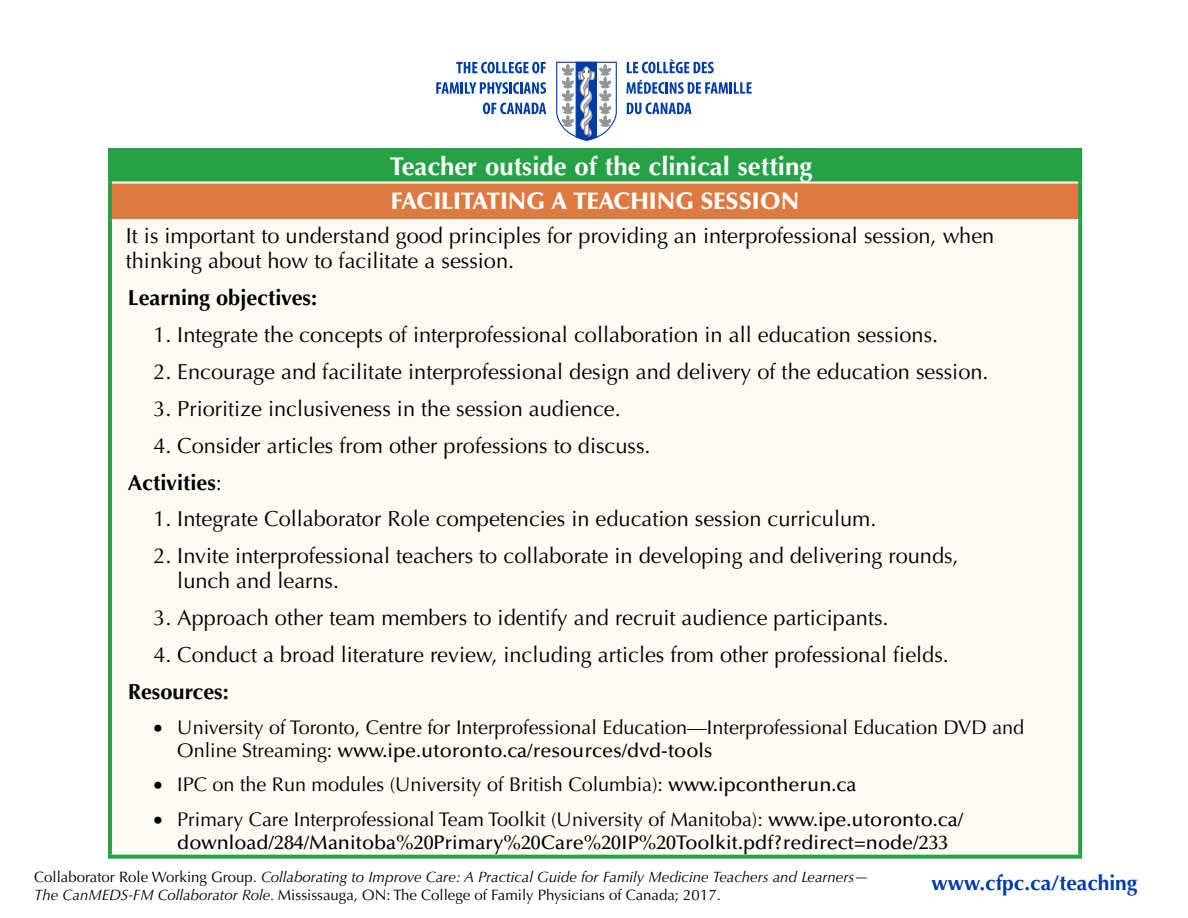
<style>
.page{position:relative;width:1188px;height:918px;background:#fff}
.page>*{position:absolute;margin:0;border:0;box-sizing:border-box;transform-origin:0 0}
.t1{font:700 25.8px "Optima";color:#fff}
.t2{font:900 23.7px "Optima";color:#fff}
.t3{font:21.75px/25px "Optima";color:#000}
.t4{font:700 21.75px "Optima";color:#000}
.t5{font:700 21px "Optima";color:#003ca6}
.t6{font:19.8px/22.8px "Optima";color:#000}
.t7{font:500 19.8px/22.8px "Optima";color:#000;text-align:center}
.t8{font:italic 15px/18px "Optima";color:#000}
.s1{font-weight:700}
.s2{font-weight:500}
.s3{font-weight:400}
.s4{font-style:normal}
</style>
<div class="page">
<svg style="left:627px;top:59px;width:87px;height:14px"></svg>
<svg style="left:626px;top:80px;width:126px;height:14px"></svg>
<svg style="left:627px;top:103px;width:64px;height:11px"></svg>
<svg style="left:456px;top:62px;width:90px;height:11px"></svg>
<svg style="left:436px;top:82px;width:110px;height:12px"></svg>
<svg style="left:483px;top:103px;width:63px;height:11px"></svg>
<svg style="left:556px;top:61px;width:61px;height:80px"></svg>
<div style="left:110px;top:148px;width:970px;height:35px;background:#26a146"></div>
<div style="left:110px;top:183px;width:970px;height:36px;background:#dd7a42"></div>
<div style="left:110px;top:219px;width:970px;height:638px;background:#fdfbf3"></div>
<hr style="left:108px;top:148px;width:4px;height:35px;background:#26a146">
<hr style="left:1078px;top:148px;width:4px;height:35px;background:#26a146">
<hr style="left:108px;top:183px;width:4px;height:36px;background:#26a146">
<hr style="left:112px;top:182px;width:966px;height:1px;background:#fff">
<svg style="left:1078px;top:183px;width:4px;height:36px"></svg>
<hr style="left:108px;top:219px;width:4px;height:636px;background:#26a146">
<svg style="left:1078px;top:219px;width:4px;height:636px;background:#30a54e"></svg>
<svg style="left:108px;top:855px;width:974px;height:4px;background:#38a955"></svg>
<p class="t1" style="left:390px;top:151px;width:424px">Teacher outside of the clinical setting</p>
<p class="t2" style="left:391px;top:188px;width:410px">FACILITATING A TEACHING SESSION</p>
<p class="t3" style="left:126px;top:223px;width:870px">It is important to understand good principles for providing an interprofessional session, when thinking about how to facilitate a session.</p>
<p class="t4" style="left:128px;top:285px;width:191px">Learning objectives:</p>
<p class="t3" style="left:154px;top:322px;width:786px">1. Integrate the concepts of interprofessional collaboration in all education sessions.</p>
<p class="t3" style="left:154px;top:359px;width:837px">2. Encourage and facilitate interprofessional design and delivery of the education session.</p>
<p class="t3" style="left:154px;top:396px;width:469px">3. Prioritize inclusiveness in the session audience.</p>
<p class="t3" style="left:128px;top:427px;width:524px;line-height:36.9px;text-indent:26px">4. Consider articles from other professions to discuss.<br><span class="s1">Activities</span>:</p>
<p class="t3" style="left:154px;top:507px;width:724px">1. Integrate Collaborator Role competencies in education session curriculum.</p>
<p class="t3" style="left:177px;top:544px;width:783px;text-indent:-24px">2. Invite interprofessional teachers to collaborate in developing and delivering rounds, lunch and learns.</p>
<p class="t3" style="left:154px;top:606px;width:737px">3. Approach other team members to identify and recruit audience participants.</p>
<p class="t3" style="left:154px;top:643px;width:797px">4. Conduct a broad literature review, including articles from other professional fields.</p>
<p class="t4" style="left:128px;top:679px;width:103px">Resources:</p>
<p class="t6" style="left:177px;top:716px;width:849px;text-indent:-24px">• University of Toronto, Centre for Interprofessional Education—Interprofessional Education DVD and<br>Online Streaming: <span class="s2">www.ipe.utoronto.ca/resources/dvd-tools</span></p>
<p class="t6" style="left:154px;top:774px;width:704px">• IPC on the Run modules (University of British Columbia): <span class="s2">www.ipcontherun.ca</span></p>
<p class="t7" style="left:154px;top:808px;width:811px">• <span class="s3">Primary Care Interprofessional Team Toolkit (University of Manitoba):</span> www.ipe.utoronto.ca/ download/284/Manitoba%20Primary%20Care%20IP%20Toolkit.pdf?redirect=node/233</p>
<p class="t8" style="left:34px;top:868px;width:837px"><span class="s4">Collaborator Role Working Group.</span> Collaborating to Improve Care: A Practical Guide for Family Medicine Teachers and Learners—<br>The CanMEDS-FM Collaborator Role. <span class="s4">Mississauga, ON: The College of Family Physicians of Canada; 2017.</span></p>
<p class="t5" style="left:932px;top:870px;width:207px">www.cfpc.ca/teaching</p>
</div>
